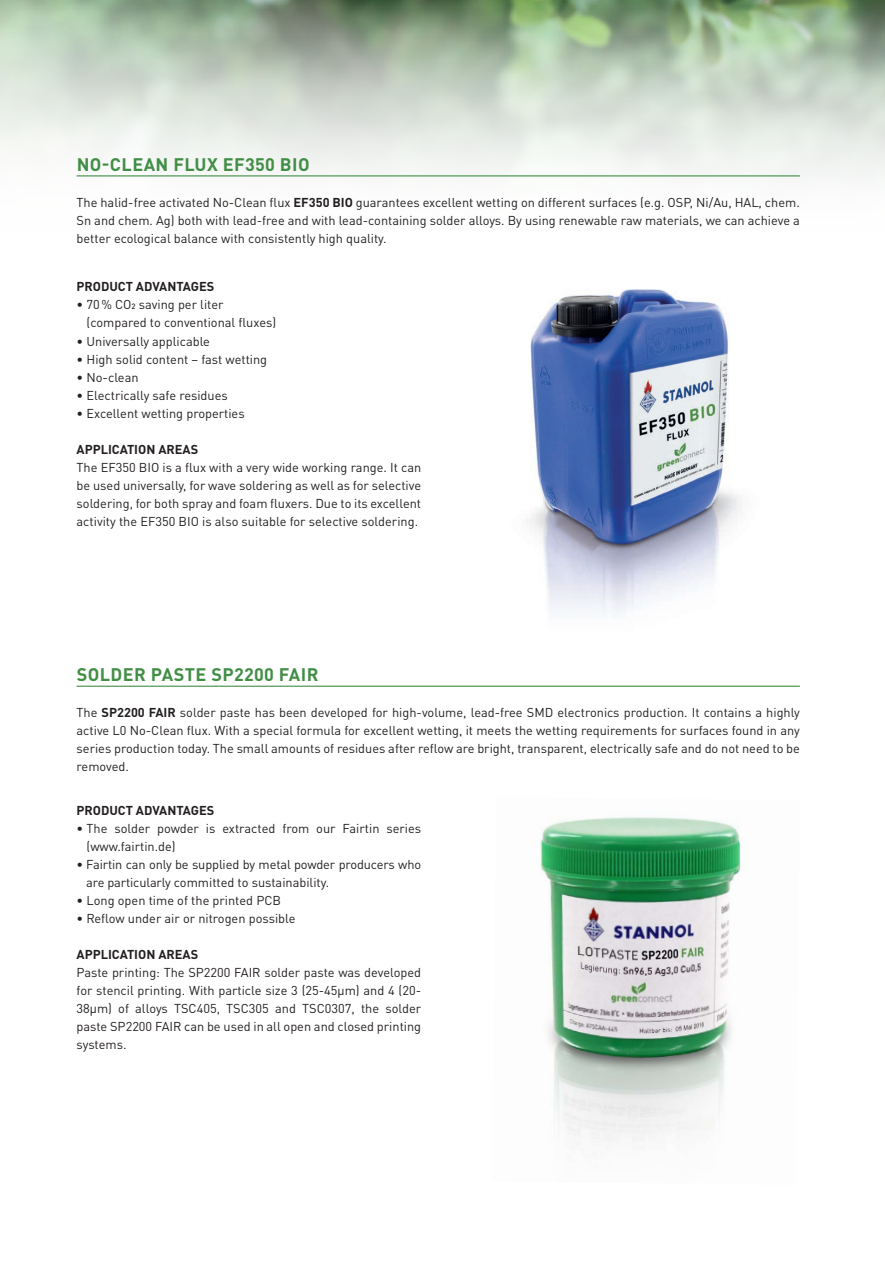
<style>
.page{position:relative;width:885px;height:1263px;background:#fff}
.page>*{position:absolute;margin:0;border:0;box-sizing:border-box;transform-origin:0 0}
.t1{font:700 18px "DINOT";letter-spacing:.025em;color:#418e45}
.t2{font:12.75px/18px "DINOT";color:#231f20;text-align:justify}
.t3{font:700 12.75px "DINOT";color:#231f20}
.s1{font-weight:700}
</style>
<div class="page">
<img style="left:0;top:0;width:884px;height:177px">
<img style="left:530px;top:289px;width:212px;height:325px">
<img style="left:540px;top:817px;width:201px;height:325px">
<hr style="left:77px;top:175px;width:722px;height:1px;background:#418e45">
<hr style="left:77px;top:686px;width:722px;height:1px;background:#418e45">
<h1 class="t1" style="left:77px;top:153px;width:234px">NO-CLEAN FLUX EF350 BIO</h1>
<p class="t2" style="left:77px;top:193px;width:724px">The halid-free activated No-Clean flux <span class="s1">EF350 BIO</span> guarantees excellent wetting on different surfaces (e.g. OSP, Ni/Au, HAL, chem.<br>Sn and chem. Ag) both with lead-free and with lead-containing solder alloys. By using renewable raw materials, we can achieve a better ecological balance with consistently high quality.</p>
<p class="t3" style="left:77px;top:279px;width:139px">PRODUCT ADVANTAGES</p>
<p class="t2" style="left:86px;top:296px;width:191px;text-indent:-10px">• 70% CO2 saving per liter (compared to conventional fluxes)</p>
<p class="t2" style="left:77px;top:332px;width:135px">• Universally applicable</p>
<p class="t2" style="left:77px;top:350px;width:192px">• High solid content – fast wetting</p>
<p class="t2" style="left:77px;top:368px;width:63px">• No-clean</p>
<p class="t2" style="left:77px;top:386px;width:153px">• Electrically safe residues</p>
<p class="t2" style="left:77px;top:404px;width:170px">• Excellent wetting properties</p>
<p class="t3" style="left:77px;top:441px;width:123px">APPLICATION AREAS</p>
<p class="t2" style="left:77px;top:458px;width:346px">The EF350 BIO is a flux with a very wide working range. It can be used universally, for wave soldering as well as for selective soldering, for both spray and foam fluxers. Due to its excellent activity the EF350 BIO is also suitable for selective soldering.</p>
<h1 class="t1" style="left:77px;top:663px;width:243px">SOLDER PASTE SP2200 FAIR</h1>
<p class="t2" style="left:77px;top:703px;width:724px">The <span class="s1">SP2200 FAIR</span> solder paste has been developed for high-volume, lead-free SMD electronics production. It contains a highly active L0 No-Clean flux. With a special formula for excellent wetting, it meets the wetting requirements for surfaces found in any series production today. The small amounts of residues after reflow are bright, transparent, electrically safe and do not need to be removed.</p>
<p class="t3" style="left:77px;top:802px;width:139px">PRODUCT ADVANTAGES</p>
<p class="t2" style="left:86px;top:819px;width:336px;text-indent:-10px">• The solder powder is extracted from our Fairtin series (www.fairtin.de)</p>
<p class="t2" style="left:86px;top:855px;width:336px;text-indent:-10px">• Fairtin can only be supplied by metal powder producers who are particularly committed to sustainability.</p>
<p class="t2" style="left:77px;top:891px;width:206px">• Long open time of the printed PCB</p>
<p class="t2" style="left:77px;top:909px;width:220px">• Reflow under air or nitrogen possible</p>
<p class="t3" style="left:77px;top:946px;width:123px">APPLICATION AREAS</p>
<p class="t2" style="left:77px;top:963px;width:346px">Paste printing: The SP2200 FAIR solder paste was developed for stencil printing. With particle size 3 (25-45µm) and 4 (20- 38µm) of alloys TSC405, TSC305 and TSC0307, the solder paste SP2200 FAIR can be used in all open and closed printing systems.</p>
</div>
